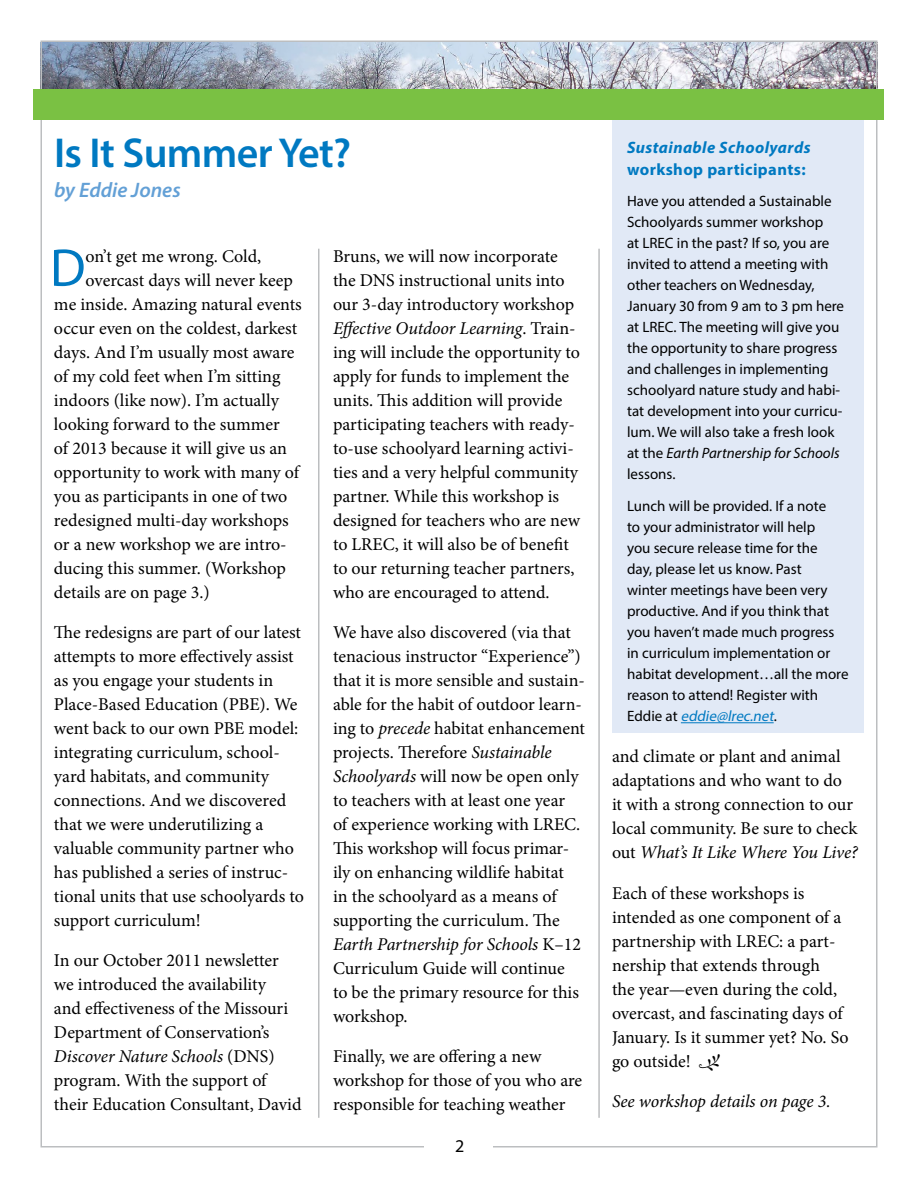
<style>
.page{position:relative;width:918px;height:1188px;background:#fff}
.page>*{position:absolute;margin:0;border:0;box-sizing:border-box;transform-origin:0 0}
.t1{font:53.55px "Myriad Pro";color:#0079c1}
.t2{font:600 42px "Myriad Pro";letter-spacing:-.015em;color:#0079c1}
.t3{font:italic 600 21px "Myriad Pro";color:#63a0d6}
.t4{font:18px/24px "Minion Pro";letter-spacing:-.005em;color:#000}
.t5{font:italic 18px "Minion Pro";letter-spacing:-.005em;color:#000}
.t6{font:18px "Myriad Pro";color:#000}
.t7{font:italic 700 16.5px "Myriad Pro";letter-spacing:.025em;color:#0079c1}
.t8{font:700 16.5px "Myriad Pro";letter-spacing:.025em;color:#0079c1}
.t9{font:15px/21px "Myriad Pro";color:#000}
.s1{font-style:italic}
.s2{font-style:italic;color:#0079c1}
.s3{font-family:"Kfon"}
</style>
<div class="page">
<img style="left:43px;top:43px;width:832px;height:46px">
<div style="left:34px;top:89px;width:850px;height:31px;background:#7ac143"></div>
<hr style="left:598px;top:249px;width:2px;height:869px;background:#bcbec0">
<hr style="left:318px;top:249px;width:2px;height:869px;background:#bcbec0">
<div style="left:612px;top:120px;width:252px;height:612px;background:#e1e9f6"></div>
<hr style="left:681px;top:722px;width:93px;height:1px;background:#0079c1">
<h2 class="t2" style="left:54px;top:126px;width:299px">Is It Summer Yet?</h2>
<p class="t3" style="left:54px;top:177px;width:128px">by Eddie Jones</p>
<h1 class="t1" style="left:50px;top:235px;width:37px">D</h1>
<p class="t4" style="left:86px;top:244px;width:177px">on’t get me wrong. Cold,</p>
<p class="t4" style="left:86px;top:268px;width:209px">overcast days will never keep</p>
<p class="t4" style="left:54px;top:292px;width:249px">me inside. Amazing natural events</p>
<p class="t4" style="left:54px;top:316px;width:245px">occur even on the coldest, darkest</p>
<p class="t4" style="left:54px;top:340px;width:242px">days. And I’m usually most aware</p>
<p class="t4" style="left:54px;top:364px;width:228px">of my cold feet when I’m sitting</p>
<p class="t4" style="left:54px;top:388px;width:226px">indoors (like now). I’m actually</p>
<p class="t4" style="left:54px;top:412px;width:227px">looking forward to the summer</p>
<p class="t4" style="left:54px;top:436px;width:234px">of 2013 because it will give us an</p>
<p class="t4" style="left:54px;top:460px;width:247px">opportunity to work with many of</p>
<p class="t4" style="left:54px;top:484px;width:235px">you as participants in one of two</p>
<p class="t4" style="left:54px;top:508px;width:236px">redesigned multi-day workshops</p>
<p class="t4" style="left:54px;top:532px;width:234px">or a new workshop we are intro-</p>
<p class="t4" style="left:54px;top:556px;width:233px">ducing this summer. (Workshop</p>
<p class="t4" style="left:54px;top:580px;width:157px">details are on page 3.)</p>
<p class="t4" style="left:54px;top:620px;width:252px">The redesigns are part of our latest attempts to more effectively assist as you engage your students in<br>Place-Based Education (PBE). We went back to our own PBE model: integrating curriculum, school&shy;yard habitats, and community connections. And we discovered that we were underutilizing a valuable community partner who has published a series of instruc&shy;tional units that use schoolyards to support curriculum!</p>
<p class="t4" style="left:54px;top:948px;width:249px">In our October 2011 newsletter we introduced the availability<br>and effectiveness of the Missouri<br>Department of Conservation’s<br><span class="s1">Discover Nature Schools</span> (DNS) program. With the support of their Education Consultant, David</p>
<p class="t4" style="left:333px;top:244px;width:249px">Bruns, we will now incorporate the DNS instructional units into our 3-day introductory workshop <span class="s1">Effective Outdoor Learning</span>. Train&shy;ing will include the opportunity to apply for funds to implement the units. This addition will provide participating teachers with ready&shy;to-use schoolyard learning activi&shy;ties and a very helpful community partner. While this workshop is designed for teachers who are new to LREC, it will also be of benefit to our returning teacher partners, who are encouraged to attend.</p>
<p class="t4" style="left:333px;top:620px;width:254px">We have also discovered (via that tenacious instructor “Experience”) that it is more sensible and sustain&shy;able for the habit of outdoor learn&shy;ing to <span class="s1">precede</span> habitat enhancement projects. Therefore <span class="s1">Sustainable<br>Schoolyards</span> will now be open only to teachers with at least one year<br>of experience working with LREC.<br>This workshop will focus primar&shy;ily on enhancing wildlife habitat<br>in the schoolyard as a means of supporting the curriculum. The<br><span class="s1">Earth Partnership for Schools</span> K–12<br>Curriculum Guide will continue<br>to be the primary resource for this workshop.</p>
<p class="t4" style="left:333px;top:1044px;width:251px">Finally, we are offering a new workshop for those of you who are responsible for teaching weather</p>
<p class="t6" style="left:455px;top:1135px;width:11px">2</p>
<p class="t7" style="left:627px;top:137px;width:185px">Sustainable Schoolyards</p>
<p class="t8" style="left:627px;top:158px;width:180px">workshop participants:</p>
<p class="t9" style="left:627px;top:191px;width:219px">Have you attended a Sustainable<br>Schoolyards summer workshop<br>at LREC in the past? If so, you are invited to attend a meeting with other teachers on Wednesday,<br>January 30 from 9 am to 3 pm here at LREC. The meeting will give you the opportunity to share progress and challenges in implementing schoolyard nature study and habi&shy;tat development into your curricu&shy;lum. We will also take a fresh look at the <span class="s1">Earth Partnership for Schools </span>lessons.</p>
<p class="t9" style="left:627px;top:496px;width:223px">Lunch will be provided. If a note<br>to your administrator will help<br>you secure release time for the<br>day, please let us know. Past<br>winter meetings have been very productive. And if you think that you haven’t made much progress in curriculum implementation or habitat development…all the more reason to attend! Register with<br>E d d i e a t <span class="s2">eddie@lrec.net</span>.</p>
<p class="t4" style="left:612px;top:745px;width:247px">and climate or plant and animal adaptations and who want to do<br>it with a strong connection to our local community. Be sure to check out <span class="s1">What’s It Like Where You Live?</span></p>
<p class="t4" style="left:612px;top:881px;width:238px">Each of these workshops is intended as one component of a partnership with LREC: a part&shy;nership that extends through<br>the year—even during the cold, overcast, and fascinating days of<br>January. Is it summer yet? No. So go outside! <span class="s3">O</span></p>
<p class="t5" style="left:612px;top:1089px;width:220px">See workshop details on page 3.</p>
</div>
